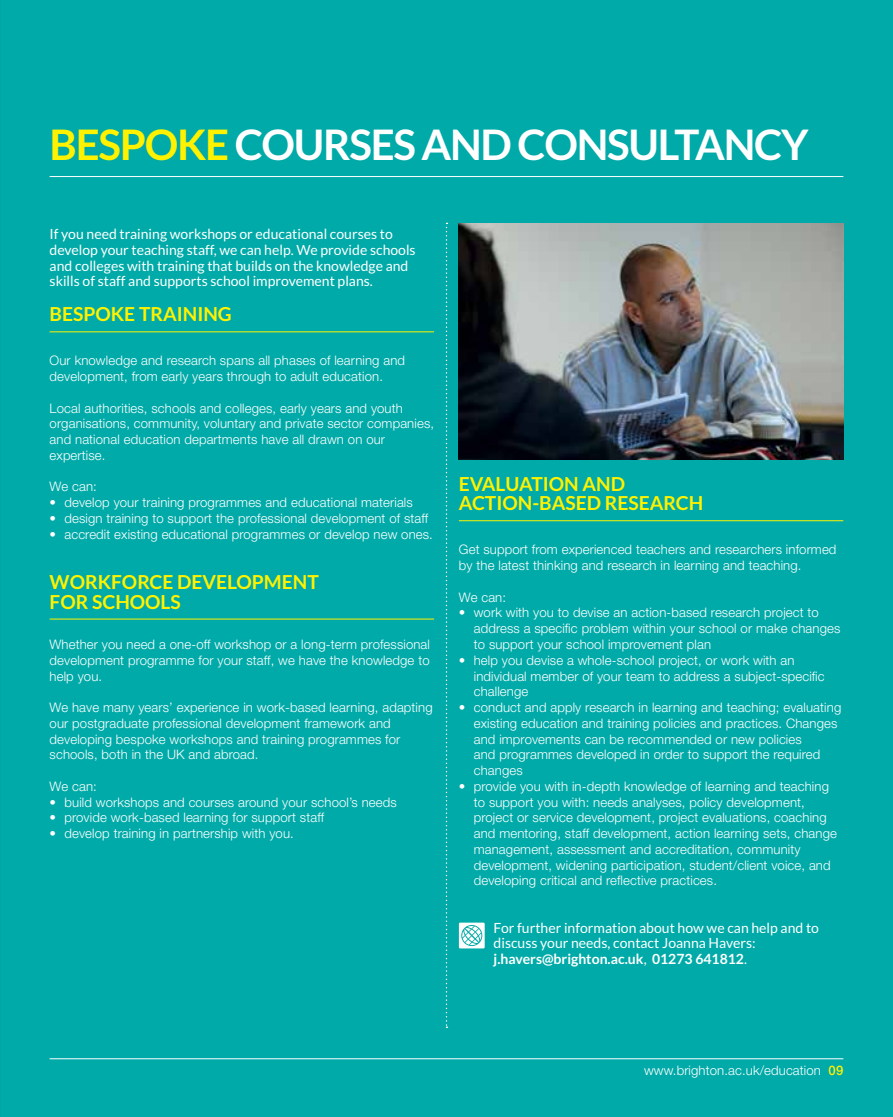
<style>
.page{position:relative;width:893px;height:1117px;background:#fff}
.page>*{position:absolute;margin:0;border:0;box-sizing:border-box;transform-origin:0 0}
.t1{font:700 42px "Lato";letter-spacing:-.03em;color:#fff}
.t2{font:700 19.25px/19.2px "Lato";color:#fff200}
.t3{font:14px/15.8px "Lato";color:#fff}
.t4{font:300 13.12px/15.8px "Helvetica Neue LT Std";letter-spacing:.01em;color:#fff}
.s1{color:#fff200}
.s2{font-weight:700}
.s3{font-weight:500;color:#fff200}
</style>
<div class="page">
<div style="left:0;top:0;width:893px;height:1116px;background:#00aaa8"></div>
<hr style="left:50px;top:1058px;width:793px;height:1px;background:#fff">
<hr style="left:50px;top:331px;width:384px;height:1px;background:#fff200">
<hr style="left:50px;top:618px;width:384px;height:1px;background:#fff200">
<svg style="left:446px;top:223px;width:1px;height:804px"></svg>
<hr style="left:459px;top:520px;width:384px;height:1px;background:#fff200">
<hr style="left:50px;top:176px;width:793px;height:1px;background:#fff">
<img style="left:459px;top:223px;width:384px;height:236px">
<svg style="left:459px;top:922px;width:26px;height:26px"></svg>
<h1 class="t1" style="left:50px;top:121px;width:760px"><span class="s1">BESPOKE</span> COURSES AND CONSULTANCY</h1>
<p class="t3" style="left:50px;top:226px;width:368px">If you need training workshops or educational courses to develop your teaching staff, we can help. We provide schools and colleges with training that builds on the knowledge and skills of staff and supports school improvement plans.</p>
<h2 class="t2" style="left:50px;top:304px;width:184px">BESPOKE TRAINING</h2>
<p class="t4" style="left:50px;top:352px;width:357px">Our knowledge and research spans all phases of learning and development, from early years through to adult education.</p>
<p class="t4" style="left:50px;top:399px;width:386px">Local authorities, schools and colleges, early years and youth organisations, community, voluntary and private sector companies, and national education departments have all drawn on our expertise.</p>
<p class="t4" style="left:50px;top:478px;width:49px">We can:</p>
<p class="t4" style="left:50px;top:494px;width:365px">• develop your training programmes and educational materials</p>
<p class="t4" style="left:50px;top:510px;width:380px">• design training to support the professional development of staff</p>
<p class="t4" style="left:50px;top:525px;width:385px">• accredit existing educational programmes or develop new ones.</p>
<h2 class="t2" style="left:50px;top:572px;width:271px">WORKFORCE DEVELOPMENT<br>FOR SCHOOLS</h2>
<p class="t4" style="left:50px;top:636px;width:382px;text-align:justify">Whether you need a one-off workshop or a long-term professional development programme for your staff, we have the knowledge to help you.</p>
<p class="t4" style="left:50px;top:699px;width:385px">We have many years’ experience in work-based learning, adapting our postgraduate professional development framework and developing bespoke workshops and training programmes for schools, both in the UK and abroad.</p>
<p class="t4" style="left:50px;top:777px;width:49px">We can:</p>
<p class="t4" style="left:50px;top:793px;width:349px">• build workshops and courses around your school’s needs</p>
<p class="t4" style="left:50px;top:809px;width:276px">• provide work-based learning for support staff</p>
<p class="t4" style="left:50px;top:825px;width:246px">• develop training in partnership with you.</p>
<h2 class="t2" style="left:459px;top:474px;width:246px">EVALUATION AND<br>ACTION-BASED RESEARCH</h2>
<p class="t4" style="left:459px;top:541px;width:379px">Get support from experienced teachers and researchers informed by the latest thinking and research in learning and teaching.</p>
<p class="t4" style="left:459px;top:588px;width:49px">We can:</p>
<p class="t4" style="left:474px;top:604px;width:368px;text-indent:-15px">• work with you to devise an action-based research project to address a specific problem within your school or make changes to support your school improvement plan</p>
<p class="t4" style="left:474px;top:651px;width:352px;text-indent:-15px">• help you devise a whole-school project, or work with an individual member of your team to address a subject-specific challenge</p>
<p class="t4" style="left:474px;top:699px;width:369px;text-indent:-15px">• conduct and apply research in learning and teaching; evaluating existing education and training policies and practices. Changes and improvements can be recommended or new policies<br>and programmes developed in order to support the required changes</p>
<p class="t4" style="left:474px;top:777px;width:365px;text-indent:-15px">• provide you with in-depth knowledge of learning and teaching to support you with: needs analyses, policy development, project or service development, project evaluations, coaching and mentoring, staff development, action learning sets, change management, assessment and accreditation, community development, widening participation, student/client voice, and developing critical and reflective practices.</p>
<p class="t3" style="left:494px;top:919px;width:327px">For further information about how we can help and to discuss your needs, contact Joanna Havers: <span class="s2">j.havers@brighton.ac.uk</span>, <span class="s2">01273 641812</span>.</p>
<p class="t4" style="left:644px;top:1061px;width:201px">www.brighton.ac.uk/education <span class="s3">09</span></p>
</div>
